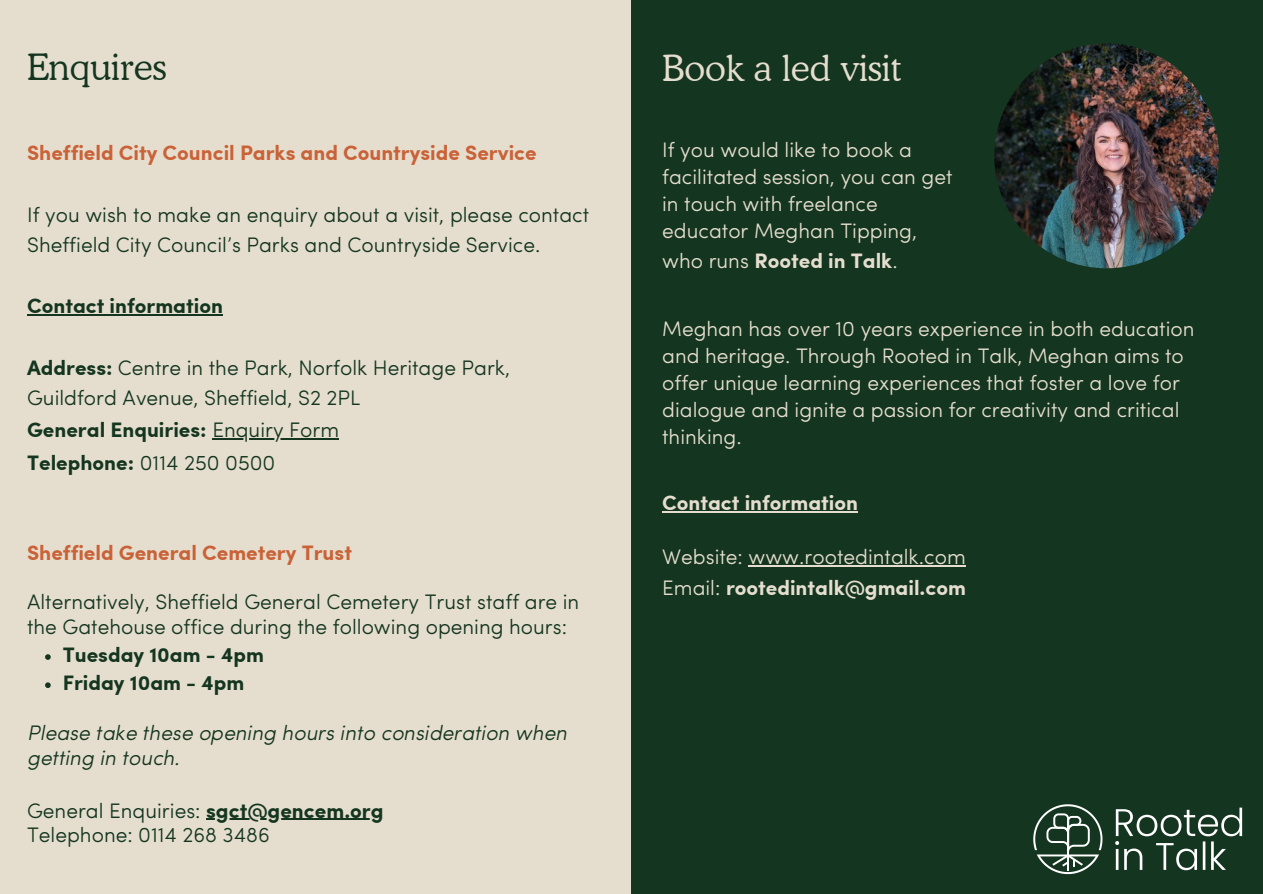
<style>
.page{position:relative;width:1263px;height:894px;background:#fff}
.page>*{position:absolute;margin:0;border:0;box-sizing:border-box;transform-origin:0 0}
.t1{font:300 36px "Cooper BT";color:#e5dece}
.t2{font:300 36px "Cooper BT";color:#14351f}
.t3{font:300 21px/29.2px "Sofia Pro";color:#14351f}
.t4{font:300 21px/27px "Sofia Pro";color:#e5dece}
.t5{font:700 21px "Sofia Pro";color:#ca6238}
.t6{font:700 21px "Sofia Pro";color:#14351f}
.t7{font:700 21px "Sofia Pro";color:#e5dece}
.t8{font:italic 300 21px/24.8px "Sofia Pro";color:#14351f}
.s1{font-weight:700}
.s2{font-weight:300}
</style>
<div class="page">
<div style="left:0;top:0;width:1263px;height:893px;background:#e5dece"></div>
<div style="left:631px;top:0;width:632px;height:893px;background:#14351f"></div>
<img style="left:994px;top:43px;width:225px;height:225px;border-radius:50%">
<svg style="left:1033px;top:804px;width:69px;height:69px"></svg>
<svg style="left:1115px;top:807px;width:127px;height:63px"></svg>
<svg style="left:45px;top:654px;width:6px;height:5px"></svg>
<svg style="left:45px;top:682px;width:6px;height:5px"></svg>
<hr style="left:206px;top:818px;width:178px;height:1px;background:#14351f">
<hr style="left:27px;top:314px;width:196px;height:1px;background:#14351f">
<hr style="left:212px;top:438px;width:127px;height:1px;background:#14351f">
<hr style="left:662px;top:511px;width:196px;height:1px;background:#e5dece">
<hr style="left:748px;top:565px;width:218px;height:1px;background:#e5dece">
<p class="t2" style="left:27px;top:45px;width:141px">Enquires</p>
<p class="t5" style="left:27px;top:137px;width:511px">Sheffield City Council Parks and Countryside Service</p>
<p class="t3" style="left:27px;top:202px;width:564px">If you wish to make an enquiry about a visit, please contact<br>Sheffield City Council’s Parks and Countryside Service.</p>
<p class="t6" style="left:27px;top:290px;width:197px">Contact information</p>
<p class="t3" style="left:27px;top:355px;width:485px"><span class="s1">Address:</span> Centre in the Park, Norfolk Heritage Park,<br>Guildford Avenue, Sheffield, S2 2PL</p>
<p class="t6" style="left:27px;top:414px;width:314px">General Enquiries: <span class="s2">Enquiry Form</span></p>
<p class="t3" style="left:27px;top:450px;width:250px"><span class="s1">Telephone:</span> 0114 250 0500</p>
<h2 class="t5" style="left:27px;top:536px;width:326px">Sheffield General Cemetery Trust</h2>
<p class="t3" style="left:27px;top:591px;width:554px;line-height:24.8px">Alternatively, Sheffield General Cemetery Trust staff are in the Gatehouse office during the following opening hours:</p>
<h2 class="t6" style="left:63px;top:638px;width:203px">Tuesday 10am - 4pm</h2>
<p class="t6" style="left:63px;top:666px;width:183px">Friday 10am - 4pm</p>
<p class="t8" style="left:27px;top:721px;width:541px">Please take these opening hours into consideration when getting in touch.</p>
<p class="t3" style="left:27px;top:797px;width:358px">General Enquiries: <span class="s1">sgct@gencem.org</span></p>
<h2 class="t3" style="left:27px;top:822px;width:244px">Telephone: 0114 268 3486</h2>
<p class="t1" style="left:662px;top:46px;width:241px">Book a led visit</p>
<p class="t4" style="left:662px;top:138px;width:292px">If you would like to book a facilitated session, you can get in touch with freelance educator Meghan Tipping,</p>
<p class="t7" style="left:662px;top:245px;width:237px"><span class="s2">who runs</span> Rooted in Talk<span class="s2">.</span></p>
<p class="t4" style="left:662px;top:317px;width:534px">Meghan has over 10 years experience in both education and heritage. Through Rooted in Talk, Meghan aims to offer unique learning experiences that foster a love for dialogue and ignite a passion for creativity and critical thinking.</p>
<h2 class="t7" style="left:662px;top:487px;width:197px">Contact information</h2>
<p class="t4" style="left:662px;top:545px;width:305px">Website: www.rootedintalk.com</p>
<p class="t7" style="left:662px;top:571px;width:305px"><span class="s2">Email:</span> rootedintalk@gmail.com</p>
</div>
